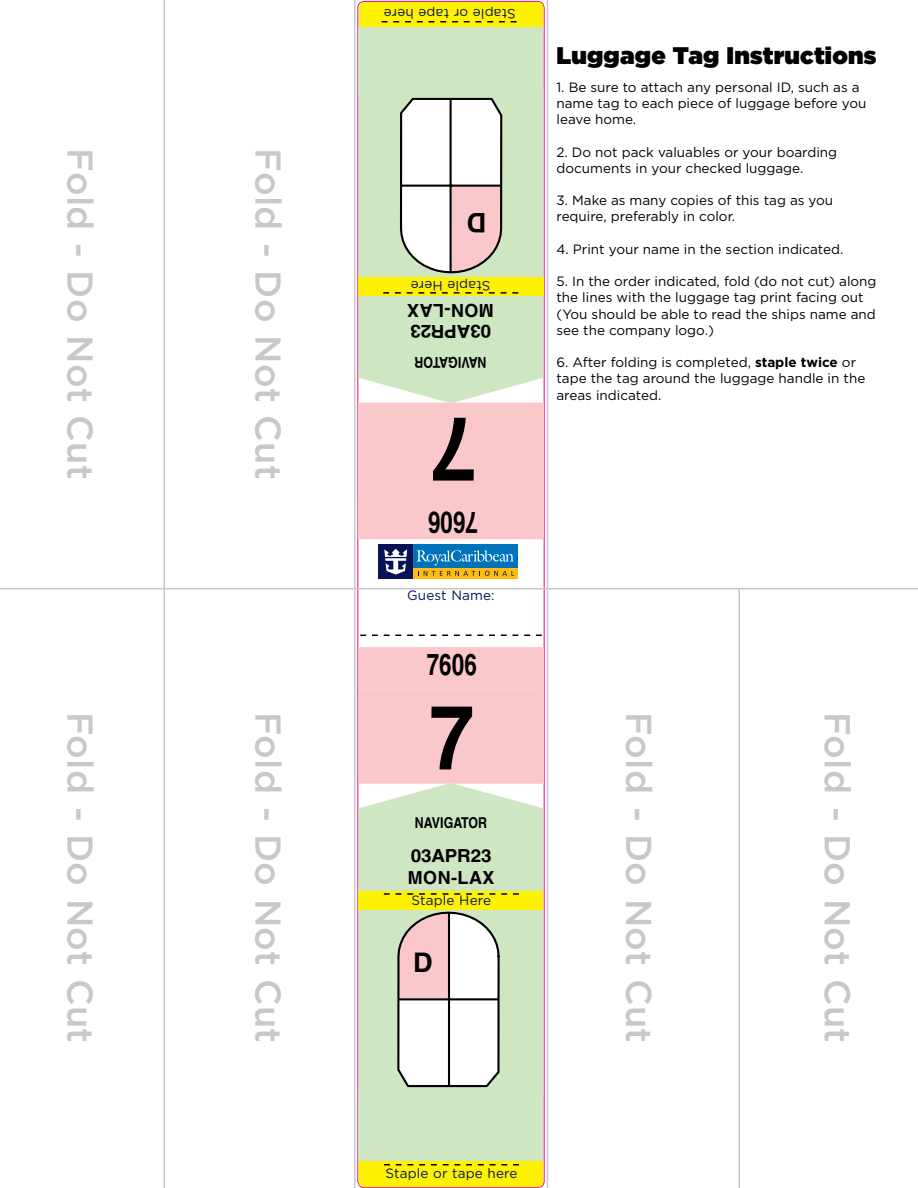
<style>
.page{position:relative;width:918px;height:1188px;background:#fff}
.page>*{position:absolute;margin:0;border:0;box-sizing:border-box;transform-origin:0 0}
.t1{font:700 90px "Helvetica";color:#000;scale:.9 1}
.t2{font:500 36px "Gotham";letter-spacing:.01em;color:#c7c8ca}
.t3{font:700 30px "Helvetica";color:#000;scale:.75 1}
.t4{font:700 27px "Helvetica";color:#000}
.t5{font:900 24px "Gotham";letter-spacing:.01em;color:#000}
.t6{font:700 18px/21.8px "Helvetica";letter-spacing:-.01em;color:#000;scale:1.05 1}
.t7{font:700 15px "Helvetica";color:#000;scale:.83 1}
.t8{font:13.5px/16.2px "Gotham";color:#000}
.t9{font:13.5px "Gotham";letter-spacing:.01em;color:#061456}
.s1{font-weight:700}
</style>
<div class="page">
<hr style="left:738px;top:588px;width:2px;height:600px;background:#c7c8ca">
<div style="left:359px;top:1161px;width:184px;height:26px;background:#fff200"></div>
<div style="left:359px;top:2px;width:184px;height:25px;background:#fff200"></div>
<div style="left:358px;top:689px;width:186px;height:95px;background:#fac8cb"></div>
<div style="left:359px;top:783px;width:184px;height:308px;background:#cee6c1"></div>
<svg style="left:363px;top:788px;width:177px;height:24px"></svg>
<div style="left:359px;top:1091px;width:184px;height:70px;background:#cee6c1"></div>
<div style="left:358px;top:647px;width:186px;height:42px;background:#fac8cb"></div>
<div style="left:358px;top:403px;width:186px;height:95px;background:#fac8cb"></div>
<div style="left:358px;top:496px;width:186px;height:43px;background:#fac8cb"></div>
<svg style="left:360px;top:634px;width:182px;height:2px"></svg>
<hr style="left:547px;top:0;width:1px;height:1188px;background:#c7c8ca">
<hr style="left:354px;top:0;width:2px;height:1188px;background:#c7c8ca">
<hr style="left:164px;top:0;width:1px;height:1188px;background:#c7c8ca">
<hr style="left:0;top:588px;width:918px;height:2px;background:#c7c8ca">
<div style="left:358px;top:90px;width:185px;height:313px;background:#cee6c1"></div>
<svg style="left:363px;top:375px;width:176px;height:24px"></svg>
<div style="left:359px;top:27px;width:184px;height:68px;background:#cee6c1"></div>
<div style="left:358px;top:891px;width:185px;height:19px;background:#fff200"></div>
<svg style="left:384px;top:893px;width:135px;height:2px"></svg>
<div style="left:358px;top:277px;width:186px;height:19px;background:#fff200"></div>
<svg style="left:383px;top:292px;width:135px;height:2px"></svg>
<div style="left:378px;top:543px;width:140px;height:36px;border:1px solid #fff"></div>
<div style="left:379px;top:544px;width:138px;height:35px;background:#0073bb"></div>
<div style="left:379px;top:544px;width:34px;height:35px;background:#061456"></div>
<div style="left:413px;top:568px;width:104px;height:11px;background:#febc11"></div>
<svg style="left:384px;top:549px;width:12px;height:26px"></svg>
<svg style="left:503px;top:554px;width:11px;height:22px"></svg>
<svg style="left:396px;top:0;width:105px;height:1088px"></svg>
<hr style="left:398px;top:998px;width:101px;height:2px;background:#000">
<svg style="left:399px;top:97px;width:104px;height:1091px"></svg>
<hr style="left:401px;top:185px;width:100px;height:2px;background:#000">
<hr style="left:450px;top:99px;width:2px;height:173px;background:#000">
<h2 class="t2" style="left:104px;top:148px;width:333px;rotate:90deg">Fold - Do Not Cut</h2>
<h2 class="t2" style="left:104px;top:712px;width:333px;rotate:90deg">Fold - Do Not Cut</h2>
<h2 class="t2" style="left:292px;top:148px;width:333px;rotate:90deg">Fold - Do Not Cut</h2>
<p class="t9" style="left:516px;top:23px;width:134px;rotate:-180deg">Staple or tape here</p>
<h3 class="t4" style="left:486px;top:239px;width:21px;rotate:-180deg">D</h3>
<p class="t9" style="left:490px;top:295px;width:81px;rotate:-180deg">Staple Here</p>
<h3 class="t6" style="left:494px;top:343px;width:84px;rotate:-180deg">03APR23<br>MON-LAX</h3>
<p class="t7" style="left:487px;top:371px;width:88px;rotate:-180deg">NAVIGATOR</p>
<h1 class="t1" style="left:476px;top:504px;width:52px;rotate:-180deg">7</h1>
<h3 class="t3" style="left:478px;top:541px;width:68px;rotate:-180deg">7606</h3>
<p class="t9" style="left:407px;top:587px;width:89px">Guest Name:</p>
<h3 class="t5" style="left:556px;top:38px;width:322px">Luggage Tag Instructions</h3>
<p class="t8" style="left:556px;top:79px;width:311px">1. Be sure to attach any personal ID, such as a name tag to each piece of luggage before you leave home.</p>
<p class="t8" style="left:556px;top:143px;width:282px">2. Do not pack valuables or your boarding documents in your checked luggage.</p>
<p class="t8" style="left:556px;top:192px;width:278px">3. Make as many copies of this tag as you require, preferably in color.</p>
<p class="t8" style="left:556px;top:241px;width:289px">4. Print your name in the section indicated.</p>
<p class="t8" style="left:556px;top:273px;width:322px">5. In the order indicated, fold (do not cut) along the lines with the luggage tag print facing out (You should be able to read the ships name and see the company logo.)</p>
<p class="t8" style="left:556px;top:354px;width:310px">6. After folding is completed, <span class="s1">staple twice</span> or tape the tag around the luggage handle in the areas indicated.</p>
<h3 class="t3" style="left:427px;top:647px;width:68px">7606</h3>
<h1 class="t1" style="left:429px;top:683px;width:52px">7</h1>
<h2 class="t2" style="left:292px;top:712px;width:333px;rotate:90deg">Fold - Do Not Cut</h2>
<h2 class="t2" style="left:662px;top:712px;width:333px;rotate:90deg">Fold - Do Not Cut</h2>
<p class="t7" style="left:415px;top:813px;width:88px">NAVIGATOR</p>
<h3 class="t6" style="left:408px;top:845px;width:84px">03APR23<br>MON-LAX</h3>
<p class="t9" style="left:412px;top:892px;width:81px">Staple Here</p>
<h3 class="t4" style="left:413px;top:946px;width:21px">D</h3>
<p class="t9" style="left:385px;top:1164px;width:134px">Staple or tape here</p>
<h2 class="t2" style="left:861px;top:712px;width:333px;rotate:90deg">Fold - Do Not Cut</h2>
</div>
